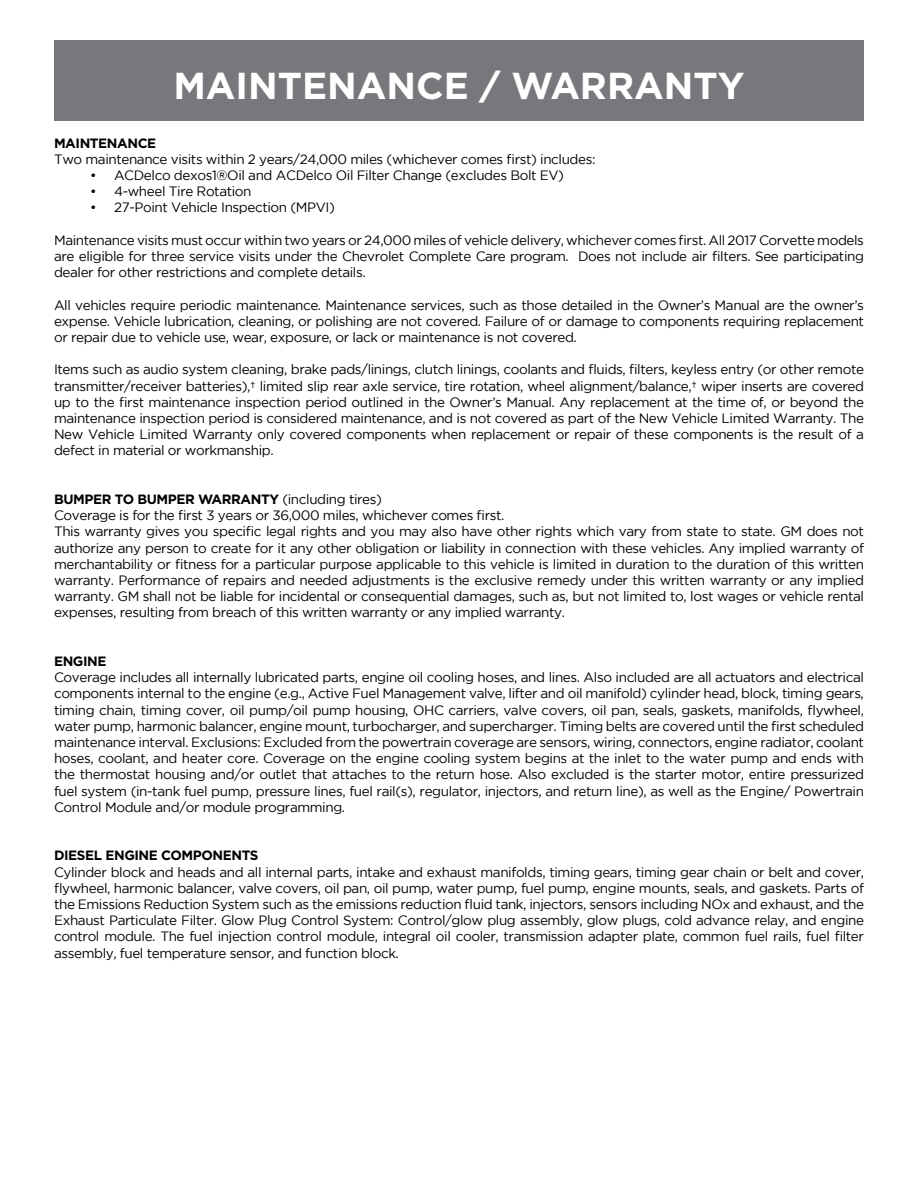
<style>
.page{position:relative;width:918px;height:1188px;background:#fff}
.page>*{position:absolute;margin:0;border:0;box-sizing:border-box;transform-origin:0 0}
.t1{font:700 37.5px "Gotham";color:#fff}
.t2{font:13.5px/16.2px "Gotham";letter-spacing:-.03em;color:#000;text-align:justify}
.t3{font:700 13.5px "Gotham";letter-spacing:-.03em;color:#000}
.s1{font-weight:700}
</style>
<div class="page">
<div style="left:54px;top:40px;width:810px;height:82px;background:#77787b"></div>
<h1 class="t1" style="left:173px;top:64px;width:573px">MAINTENANCE ⁄ WARRANTY</h1>
<p class="t3" style="left:54px;top:135px;width:104px">MAINTENANCE</p>
<p class="t2" style="left:54px;top:151px;width:543px">Two maintenance visits within 2 years/24,000 miles (whichever comes first) includes:</p>
<p class="t2" style="left:90px;top:167px;width:476px">• ACDelco dexos1®Oil and ACDelco Oil Filter Change (excludes Bolt EV)</p>
<p class="t2" style="left:90px;top:183px;width:163px">• 4-wheel Tire Rotation</p>
<p class="t2" style="left:90px;top:199px;width:246px">• 27-Point Vehicle Inspection (MPVI)</p>
<p class="t2" style="left:54px;top:232px;width:812px">Maintenance visits must occur within two years or 24,000 miles of vehicle delivery, whichever comes first. All 2017 Corvette models are eligible for three service visits under the Chevrolet Complete Care program. Does not include air filters. See participating dealer for other restrictions and complete details.</p>
<p class="t2" style="left:54px;top:297px;width:812px">All vehicles require periodic maintenance. Maintenance services, such as those detailed in the Owner’s Manual are the owner’s expense. Vehicle lubrication, cleaning, or polishing are not covered. Failure of or damage to components requiring replacement or repair due to vehicle use, wear, exposure, or lack or maintenance is not covered.</p>
<p class="t2" style="left:54px;top:361px;width:812px">Items such as audio system cleaning, brake pads/linings, clutch linings, coolants and fluids, filters, keyless entry (or other remote transmitter/receiver batteries),† limited slip rear axle service, tire rotation, wheel alignment/balance,† wiper inserts are covered up to the first maintenance inspection period outlined in the Owner’s Manual. Any replacement at the time of, or beyond the maintenance inspection period is considered maintenance, and is not covered as part of the New Vehicle Limited Warranty. The New Vehicle Limited Warranty only covered components when replacement or repair of these components is the result of a defect in material or workmanship.</p>
<p class="t2" style="left:54px;top:491px;width:812px;text-align:left"><span class="s1">BUMPER TO BUMPER WARRANTY</span> (including tires)<br>Coverage is for the first 3 years or 36,000 miles, whichever comes first.<br>This warranty gives you specific legal rights and you may also have other rights which vary from state to state. GM does not authorize any person to create for it any other obligation or liability in connection with these vehicles. Any implied warranty of merchantability or fitness for a particular purpose applicable to this vehicle is limited in duration to the duration of this written warranty. Performance of repairs and needed adjustments is the exclusive remedy under this written warranty or any implied warranty. GM shall not be liable for incidental or consequential damages, such as, but not limited to, lost wages or vehicle rental expenses, resulting from breach of this written warranty or any implied warranty.</p>
<p class="t3" style="left:54px;top:653px;width:54px">ENGINE</p>
<p class="t2" style="left:54px;top:669px;width:812px">Coverage includes all internally lubricated parts, engine oil cooling hoses, and lines. Also included are all actuators and electrical components internal to the engine (e.g., Active Fuel Management valve, lifter and oil manifold) cylinder head, block, timing gears, timing chain, timing cover, oil pump/oil pump housing, OHC carriers, valve covers, oil pan, seals, gaskets, manifolds, flywheel, water pump, harmonic balancer, engine mount, turbocharger, and supercharger. Timing belts are covered until the first scheduled maintenance interval. Exclusions: Excluded from the powertrain coverage are sensors, wiring, connectors, engine radiator, coolant hoses, coolant, and heater core. Coverage on the engine cooling system begins at the inlet to the water pump and ends with the thermostat housing and/or outlet that attaches to the return hose. Also excluded is the starter motor, entire pressurized fuel system (in-tank fuel pump, pressure lines, fuel rail(s), regulator, injectors, and return line), as well as the Engine/ Powertrain Control Module and/or module programming.</p>
<p class="t3" style="left:54px;top:848px;width:206px">DIESEL ENGINE COMPONENTS</p>
<p class="t2" style="left:54px;top:864px;width:812px">Cylinder block and heads and all internal parts, intake and exhaust manifolds, timing gears, timing gear chain or belt and cover, flywheel, harmonic balancer, valve covers, oil pan, oil pump, water pump, fuel pump, engine mounts, seals, and gaskets. Parts of the Emissions Reduction System such as the emissions reduction fluid tank, injectors, sensors including NOx and exhaust, and the Exhaust Particulate Filter. Glow Plug Control System: Control/glow plug assembly, glow plugs, cold advance relay, and engine control module. The fuel injection control module, integral oil cooler, transmission adapter plate, common fuel rails, fuel filter assembly, fuel temperature sensor, and function block.</p>
</div>
